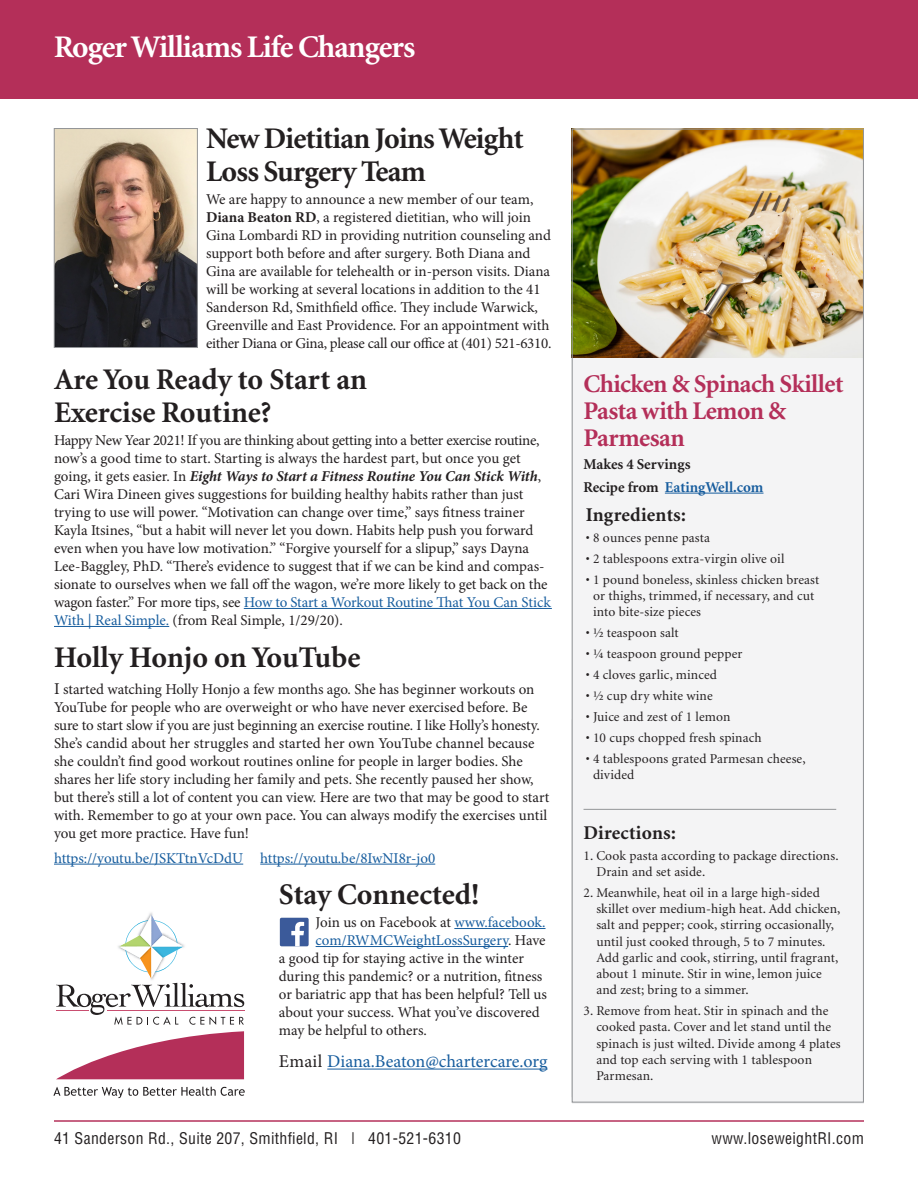
<style>
.page{position:relative;width:918px;height:1188px;background:#fff}
.page>*{position:absolute;margin:0;border:0;box-sizing:border-box;transform-origin:0 0}
.t1{font:700 31.5px "Minion";letter-spacing:-.03em;color:#fff}
.t2{font:700 30px/33px "Minion";letter-spacing:-.005em;color:#231f20}
.t3{font:700 30px/33px "Minion";letter-spacing:-.025em;color:#231f20}
.t4{font:700 25.5px/27px "Minion";letter-spacing:-.02em;color:#b42f59}
.t5{font:700 19.5px "Minion";letter-spacing:.01em;color:#231f20}
.t6{font:18px "Minion Pro";letter-spacing:-.005em;color:#175d9e}
.t7{font:condensed 15.75px "Helvetica";letter-spacing:.02em;color:#231f20}
.t8{font:15px/18px "Minion Pro";letter-spacing:-.005em;color:#231f20}
.t9{font:15px "Minion Pro";color:#175d9e}
.t10{font:700 15px "Minion";color:#175d9e}
.t11{font:700 15px "Minion";color:#231f20}
.t12{font:13.5px/16.2px "Minion";letter-spacing:.01em;color:#231f20}
.s1{font-weight:700}
.s2{font-weight:700;font-style:italic}
.s3{color:#175d9e}
.s4{font-size:16.5px}
.s5{color:#231f20}
</style>
<div class="page">
<div style="left:0;top:0;width:918px;height:98px;background:#b42f59"></div>
<hr style="left:54px;top:1120px;width:810px;height:2px;background:#b42f59">
<hr style="left:244px;top:608px;width:308px;height:1px;background:#175d9e">
<hr style="left:54px;top:626px;width:115px;height:1px;background:#175d9e">
<hr style="left:54px;top:864px;width:189px;height:1px;background:#175d9e">
<hr style="left:260px;top:864px;width:175px;height:1px;background:#175d9e">
<hr style="left:454px;top:928px;width:92px;height:1px;background:#175d9e">
<hr style="left:316px;top:946px;width:192px;height:1px;background:#175d9e">
<hr style="left:327px;top:1069px;width:220px;height:1px;background:#175d9e">
<img style="left:56px;top:130px;width:140px;height:216px">
<div style="left:54px;top:128px;width:144px;height:220px;border:1px solid #939598"></div>
<svg style="left:56px;top:1031px;width:188px;height:48px"></svg>
<svg style="left:53px;top:1087px;width:192px;height:11px"></svg>
<svg style="left:56px;top:915px;width:188px;height:110px"></svg>
<div style="left:572px;top:217px;width:291px;height:887px;background:#f4f4f5"></div>
<img style="left:574px;top:131px;width:288px;height:226px">
<hr style="left:584px;top:809px;width:252px;height:1px;background:#939598">
<hr style="left:665px;top:493px;width:99px;height:1px;background:#175d9e">
<svg style="left:280px;top:918px;width:29px;height:29px"></svg>
<p class="t1" style="left:54px;top:31px;width:363px">Roger Williams Life Changers</p>
<p class="t3" style="left:206px;top:123px;width:319px">New Dietitian Joins Weight<br>Loss Surgery Team</p>
<p class="t8" style="left:206px;top:190px;width:347px">We are happy to announce a new member of our team, <span class="s1">Diana Beaton RD</span>, a registered dietitian, who will join Gina Lombardi RD in providing nutrition counseling and support both before and after surgery. Both Diana and Gina are available for telehealth or in-person visits. Diana will be working at several locations in addition to the 41<br>Sanderson Rd, Smithfield office. They include Warwick, Greenville and East Providence. For an appointment with either Diana or Gina, please call our office at (401) 521-6310.</p>
<p class="t2" style="left:54px;top:364px;width:315px">Are You Ready to Start an<br>Exercise Routine?</p>
<p class="t8" style="left:54px;top:431px;width:498px">Happy New Year 2021! If you are thinking about getting into a better exercise routine, now’s a good time to start. Starting is always the hardest part, but once you get going, it gets easier. In <span class="s2">Eight Ways to Start a Fitness Routine You Can Stick With</span>, Cari Wira Dineen gives suggestions for building healthy habits rather than just trying to use will power. “Motivation can change over time,” says fitness trainer Kayla Itsines, “but a habit will never let you down. Habits help push you forward even when you have low motivation.” “Forgive yourself for a slipup,” says Dayna Lee-Baggley, PhD. “There’s evidence to suggest that if we can be kind and compas&shy;sionate to ourselves when we fall off the wagon, we’re more likely to get back on the wagon faster.” For more tips, see <span class="s3">How to Start a Workout Routine That You Can Stick With | Real Simple.</span> (from Real Simple, 1/29/20).</p>
<p class="t2" style="left:54px;top:641px;width:308px">Holly Honjo on YouTube</p>
<p class="t8" style="left:54px;top:680px;width:497px"><span class="s4">I</span> started watching Holly Honjo a few months ago. She has beginner workouts on YouTube for people who are overweight or who have never exercised before. Be sure to start slow if you are just beginning an exercise routine. I like Holly’s honesty.<br>She’s candid about her struggles and started her own YouTube channel because she couldn’t find good workout routines online for people in larger bodies. She shares her life story including her family and pets. She recently paused her show, but there’s still a lot of content you can view. Here are two that may be good to start with. Remember to go at your own pace. You can always modify the exercises until you get more practice. Have fun!</p>
<p class="t9" style="left:54px;top:848px;width:383px">https://youtu.be/JSKTtnVcDdU https://youtu.be/8IwNI8r-jo0</p>
<p class="t2" style="left:279px;top:879px;width:202px">Stay Connected!</p>
<p class="t8" style="left:316px;top:913px;width:231px">Join us on Facebook at <span class="s3">www.facebook.</span></p>
<p class="t9" style="left:316px;top:930px;width:231px">com/RWMCWeightLossSurgery<span class="s5">. Have</span></p>
<p class="t8" style="left:279px;top:949px;width:247px">a good tip for staying active in the winter</p>
<p class="t8" style="left:279px;top:967px;width:265px">during this pandemic? or a nutrition, fitness</p>
<p class="t8" style="left:279px;top:985px;width:270px">or bariatric app that has been helpful? Tell us</p>
<p class="t8" style="left:279px;top:1003px;width:263px">about your success. What you’ve discovered</p>
<p class="t8" style="left:279px;top:1021px;width:150px">may be helpful to others.</p>
<p class="t6" style="left:279px;top:1049px;width:270px"><span class="s5">Email</span> Diana.Beaton@chartercare.org</p>
<p class="t4" style="left:584px;top:371px;width:262px">Chicken &amp; Spinach Skillet<br>Pasta with Lemon &amp;<br>Parmesan</p>
<p class="t11" style="left:584px;top:456px;width:109px">Makes 4 Servings</p>
<p class="t10" style="left:584px;top:479px;width:181px"><span class="s5">Recipe from</span> EatingWell.com</p>
<p class="t5" style="left:586px;top:505px;width:102px">Ingredients:</p>
<p class="t12" style="left:586px;top:530px;width:126px">• 8 ounces penne pasta</p>
<p class="t12" style="left:586px;top:551px;width:200px">• 2 tablespoons extra-virgin olive oil</p>
<p class="t12" style="left:593px;top:572px;width:228px;text-indent:-7px">• 1 pound boneless, skinless chicken breast or thighs, trimmed, if necessary, and cut into bite-size pieces</p>
<p class="t12" style="left:586px;top:625px;width:95px">• ½ teaspoon salt</p>
<p class="t12" style="left:586px;top:646px;width:158px">• ¼ teaspoon ground pepper</p>
<p class="t12" style="left:586px;top:667px;width:133px">• 4 cloves garlic, minced</p>
<p class="t12" style="left:586px;top:688px;width:129px">• ½ cup dry white wine</p>
<p class="t12" style="left:586px;top:709px;width:146px">• Juice and zest of 1 lemon</p>
<p class="t12" style="left:586px;top:730px;width:178px">• 10 cups chopped fresh spinach</p>
<p class="t12" style="left:593px;top:751px;width:214px;text-indent:-7px">• 4 tablespoons grated Parmesan cheese, divided</p>
<p class="t5" style="left:584px;top:823px;width:94px">Directions:</p>
<p class="t12" style="left:596px;top:848px;width:244px;text-indent:-13px">1. Cook pasta according to package directions.<br>Drain and set aside.</p>
<p class="t12" style="left:596px;top:885px;width:246px;text-indent:-13px">2. Meanwhile, heat oil in a large high-sided skillet over medium-high heat. Add chicken, salt and pepper; cook, stirring occasionally, until just cooked through, 5 to 7 minutes.<br>Add garlic and cook, stirring, until fragrant, about 1 minute. Stir in wine, lemon juice and zest; bring to a simmer.</p>
<p class="t12" style="left:596px;top:1003px;width:246px;text-indent:-13px">3. Remove from heat. Stir in spinach and the cooked pasta. Cover and let stand until the spinach is just wilted. Divide among 4 plates and top each serving with 1 tablespoon Parmesan.</p>
<p class="t7" style="left:54px;top:1128px;width:408px">41 Sanderson Rd., Suite 207, Smithfield, RI | 401-521-6310</p>
<p class="t7" style="left:712px;top:1128px;width:154px">www.loseweightRI.com</p>
</div>
